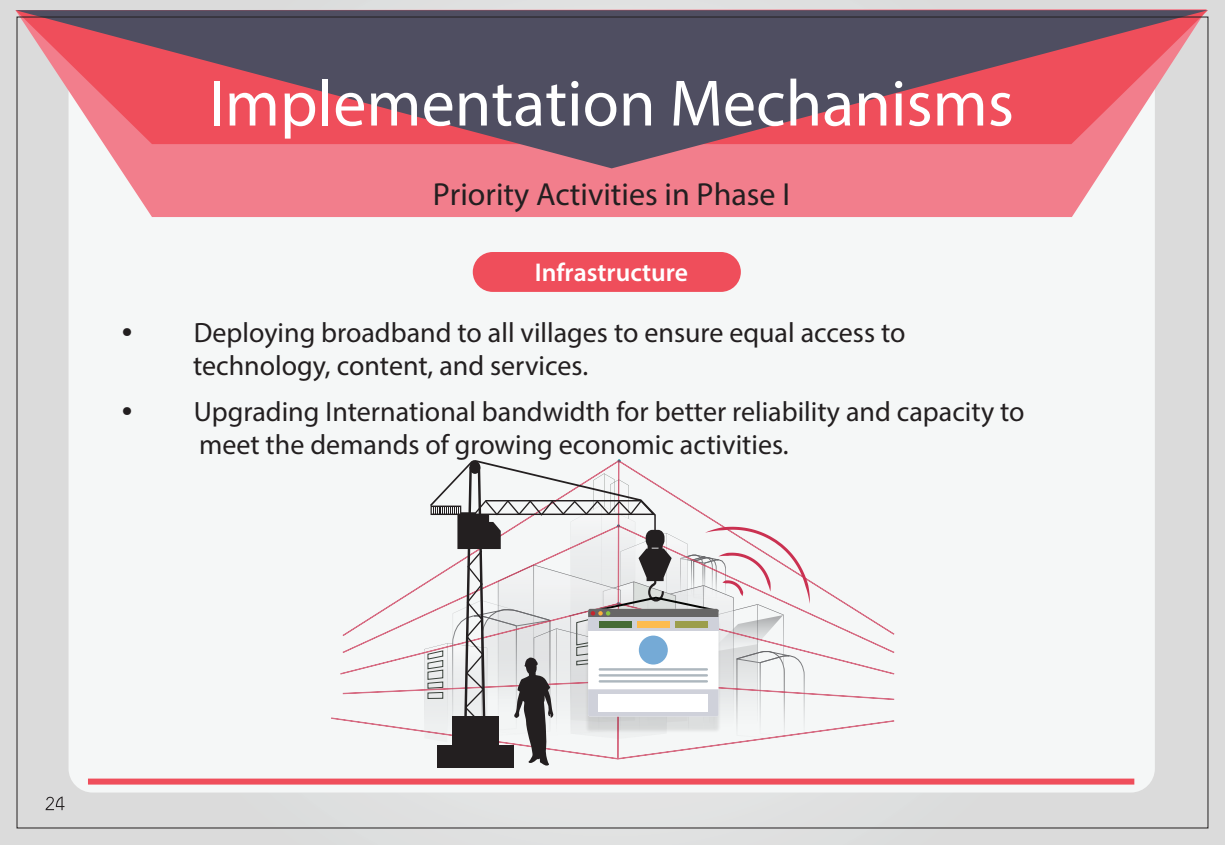
<style>
.page{position:relative;width:1225px;height:845px;background:#dbdbdb}
.page>*{position:absolute;margin:0;border:0;box-sizing:border-box;transform-origin:0 0}
.t1{font:66px "Myriad Pro";color:#fff}
.t2{font:32px "Myriad Pro";color:#231f20}
.t3{font:28px/33.6px "Myriad Pro";color:#231f20}
.t4{font:600 25.8px "Myriad Pro";color:#fff}
.s1{font-size:38px}
</style>
<div class="page">
<div style="left:69px;top:12px;width:1085px;height:780px;background:#f5f7f7;border-radius:24px"></div>
<svg style="left:16px;top:9px;width:1190px;height:208px;fill:#f27e8c"></svg>
<svg style="left:15px;top:10px;width:1192px;height:158px;background:#9d6170"></svg>
<div style="left:473px;top:252px;width:268px;height:40px;background:#ef4e5b;border-radius:20px"></div>
<svg style="left:331px;top:580px;width:563px;height:153px"></svg>
<div style="left:437px;top:746px;width:76px;height:22px;background:#231f20"></div>
<svg style="left:424px;top:459px;width:386px;height:307px"></svg>
<div style="left:88px;top:778px;width:1046px;height:6px;background:#ef4e5b"></div>
<svg style="left:45px;top:796px;width:20px;height:14px"></svg>
<h1 class="t1" style="left:209px;top:63px;width:806px">Implementation Mechanisms</h1>
<p class="t2" style="left:433px;top:174px;width:359px">Priority Activities in Phase I</p>
<p class="t4" style="left:535px;top:256px;width:155px">Infrastructure</p>
<p class="t3" style="left:193px;top:315px;width:714px;text-indent:-71px"><span class="s1">•</span> Deploying broadband to all villages to ensure equal access to technology, content, and services.</p>
<p class="t3" style="left:199px;top:394px;width:827px;text-indent:-77px"><span class="s1">•</span> Upgrading International bandwidth for better reliability and capacity to meet the demands of growing economic activities.</p>
</div>
